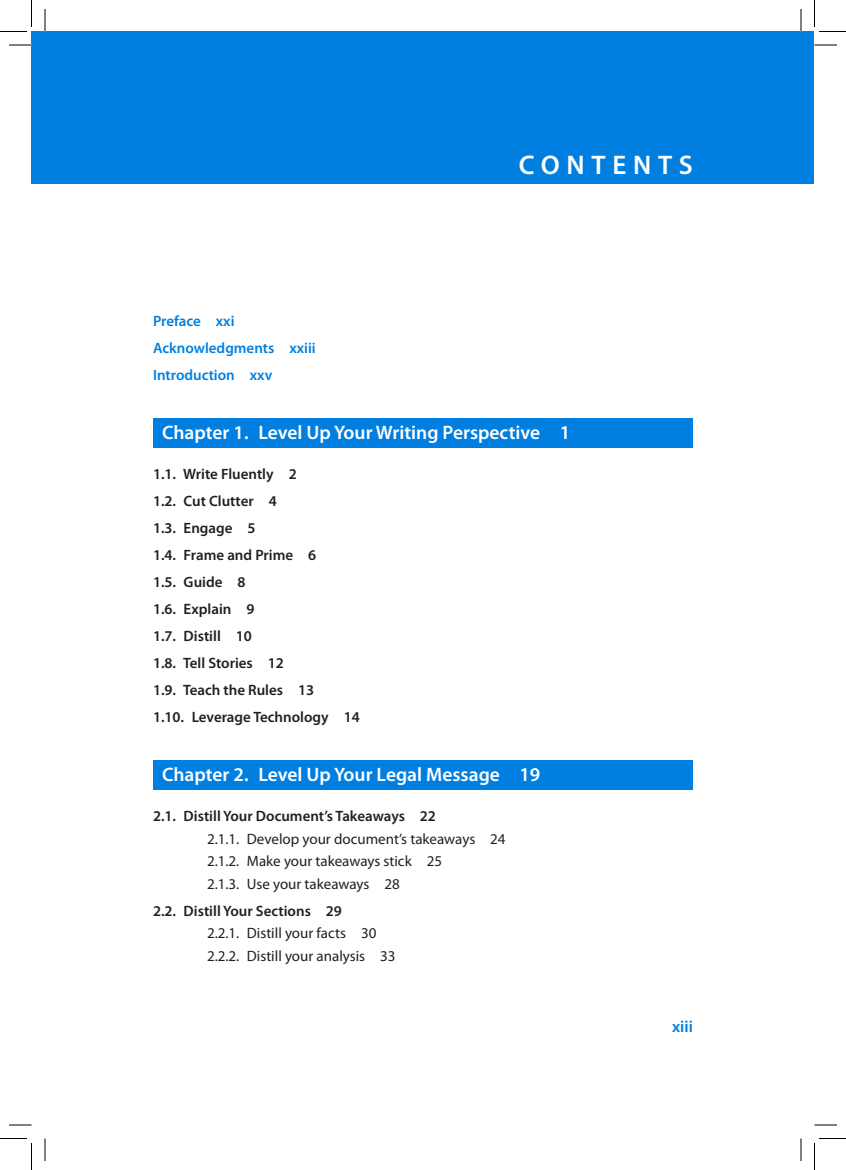
<style>
.page{position:relative;width:846px;height:1170px;background:#fff}
.page>*{position:absolute;margin:0;border:0;box-sizing:border-box;transform-origin:0 0}
.C_TT{font:600 27px "Myriad Pro";letter-spacing:.25em;color:#fff}
.C_CHT{font:600 19.5px "Myriad Pro";color:#fff}
.t1{font:600 16.5px "Myriad Pro";color:#007fe1}
.C_H1{font:600 15px "Myriad Pro";color:#231f20}
.C_H2{font:15px "Myriad Pro";color:#231f20}
.C_FM{font:600 15px "Myriad Pro";color:#007fe1}
</style>
<div class="page">
<div style="left:32px;top:32px;width:782px;height:152px;background:#007fe1"></div>
<div style="left:153px;top:418px;width:540px;height:30px;background:#007fe1"></div>
<div style="left:153px;top:760px;width:540px;height:30px;background:#007fe1"></div>
<svg style="left:9px;top:45px;width:23px;height:1px"></svg>
<svg style="left:814px;top:45px;width:23px;height:1px"></svg>
<svg style="left:9px;top:1125px;width:23px;height:1px"></svg>
<svg style="left:814px;top:1125px;width:23px;height:1px"></svg>
<svg style="left:45px;top:9px;width:1px;height:23px"></svg>
<svg style="left:45px;top:1138px;width:1px;height:23px"></svg>
<svg style="left:801px;top:9px;width:1px;height:23px"></svg>
<svg style="left:801px;top:1138px;width:1px;height:23px"></svg>
<svg style="left:0;top:0;width:32px;height:32px"></svg>
<svg style="left:0;top:1138px;width:32px;height:32px"></svg>
<svg style="left:814px;top:0;width:32px;height:32px"></svg>
<svg style="left:814px;top:1138px;width:32px;height:32px"></svg>
<p class="C_FM" style="left:153px;top:312px;width:83px">Preface xxi</p>
<p class="C_FM" style="left:153px;top:339px;width:164px">Acknowledgments xxiii</p>
<p class="C_FM" style="left:153px;top:366px;width:121px">Introduction xxv</p>
<p class="C_TT" style="left:519px;top:148px;width:175px">CONTENTS</p>
<p class="C_CHT" style="left:162px;top:420px;width:410px">Chapter 1. Level Up Your Writing Perspective 1</p>
<p class="C_H1" style="left:153px;top:465px;width:145px">1.1. Write Fluently 2</p>
<p class="C_H1" style="left:153px;top:492px;width:125px">1.2. Cut Clutter 4</p>
<p class="C_H1" style="left:153px;top:519px;width:104px">1.3. Engage 5</p>
<p class="C_H1" style="left:153px;top:546px;width:165px">1.4. Frame and Prime 6</p>
<p class="C_H1" style="left:153px;top:573px;width:94px">1.5. Guide 8</p>
<p class="C_H1" style="left:153px;top:600px;width:103px">1.6. Explain 9</p>
<p class="C_H1" style="left:153px;top:627px;width:100px">1.7. Distill 10</p>
<p class="C_H1" style="left:153px;top:654px;width:132px">1.8. Tell Stories 12</p>
<p class="C_H1" style="left:153px;top:681px;width:163px">1.9. Teach the Rules 13</p>
<p class="C_H1" style="left:153px;top:708px;width:208px">1.10. Leverage Technology 14</p>
<p class="C_CHT" style="left:162px;top:762px;width:380px">Chapter 2. Level Up Your Legal Message 19</p>
<p class="C_H1" style="left:153px;top:807px;width:285px">2.1. Distill Your Document’s Takeaways 22</p>
<p class="C_H2" style="left:207px;top:829px;width:300px">2.1.1. Develop your document’s takeaways 24</p>
<p class="C_H2" style="left:207px;top:852px;width:237px">2.1.2. Make your takeaways stick 25</p>
<p class="C_H2" style="left:207px;top:874px;width:194px">2.1.3. Use your takeaways 28</p>
<p class="C_H1" style="left:153px;top:901px;width:191px">2.2. Distill Your Sections 29</p>
<p class="C_H2" style="left:207px;top:924px;width:171px">2.2.1. Distill your facts 30</p>
<p class="C_H2" style="left:207px;top:946px;width:190px">2.2.2. Distill your analysis 33</p>
<p class="t1" style="left:672px;top:1016px;width:22px">xiii</p>
</div>
